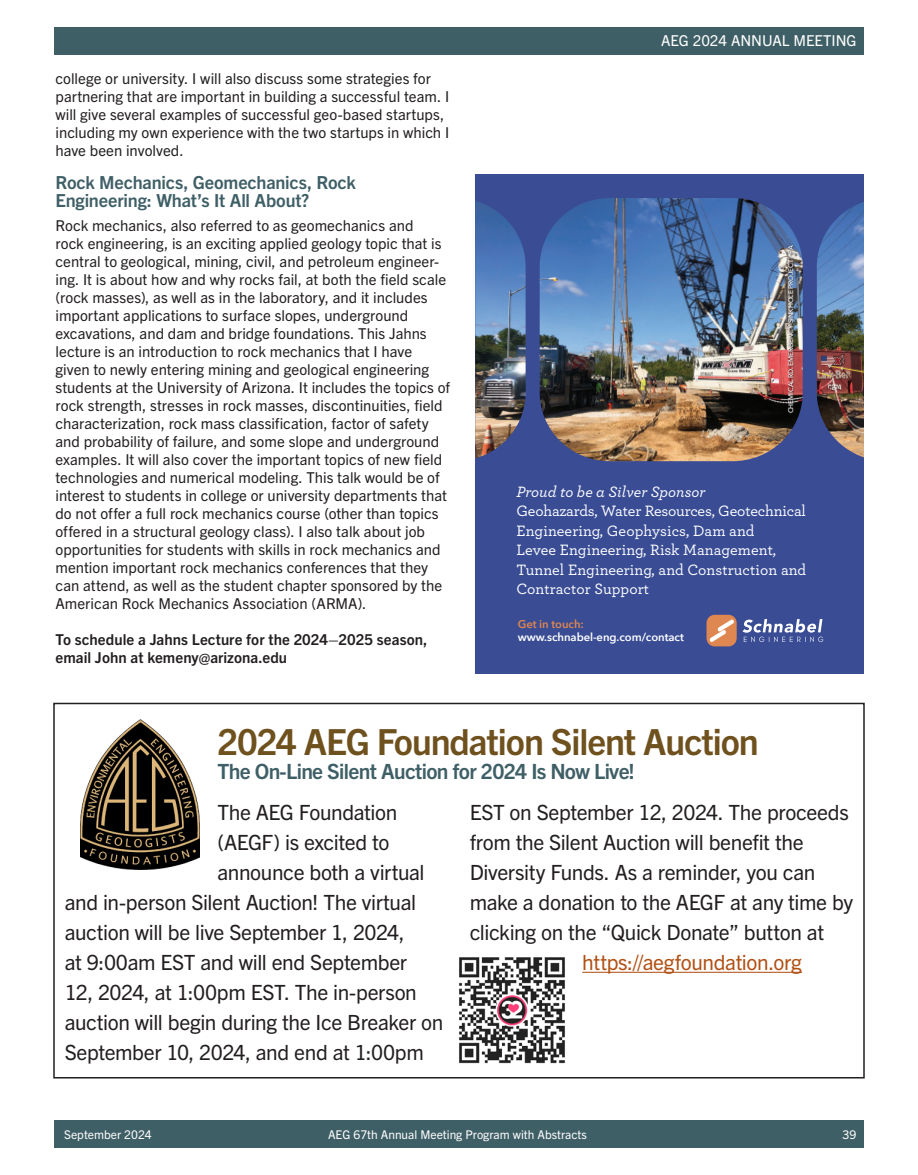
<style>
.page{position:relative;width:918px;height:1175px;background:#fff}
.page>*{position:absolute;margin:0;border:0;box-sizing:border-box;transform-origin:0 0}
.Headline{font:700 36px "Trade Gothic Next LT Pro";letter-spacing:-.03em;color:#6f511e}
.Body_2014{font:21px/30px "Trade Gothic Next LT Pro";letter-spacing:-.02em;color:#231f20}
.Subhead_1{font:700 21px "Trade Gothic Next LT Pro";letter-spacing:-.03em;color:#3f5f66}
.Body_2014-2{font:21px "Trade Gothic Next LT Pro";letter-spacing:-.02em;color:#b25014}
.Subhead_2{font:700 18px/18px "Trade Gothic Next LT Pro";letter-spacing:-.01em;color:#3f5f66}
.t1{font:500 15.75px/19.5px "Archer";color:#fff}
.t2{font:15px/18px "Trade Gothic Next LT Pro";color:#231f20}
.t3{font:700 15px/18px "Trade Gothic Next LT Pro";letter-spacing:.005em;color:#231f20}
.t4{font:15px "Trade Gothic Next LT Pro";color:#fff}
.t5{font:12px "Trade Gothic Next LT Pro";color:#fff}
.t6{font:600 11.25px/13.5px "Avenir Next";letter-spacing:-.005em;color:#fff}
.t7{font:500 6.75px "Avenir Next";letter-spacing:-.01em;color:#fff}
.s1{font-style:italic}
.s2{color:#df8751}
</style>
<div class="page">
<div style="left:54px;top:27px;width:810px;height:27px;background:#3f5f66"></div>
<div style="left:54px;top:1120px;width:810px;height:28px;background:#3f5f66"></div>
<div style="left:53px;top:702px;width:812px;height:376px;border:2px solid #231f20"></div>
<hr style="left:582px;top:971px;width:220px;height:1px;background:#b25014">
<img style="left:81px;top:720px;width:118px;height:149px">
<img style="left:459px;top:957px;width:106px;height:107px">
<div style="left:475px;top:174px;width:389px;height:500px;background:#394c94"></div>
<svg style="left:743px;top:619px;width:80px;height:23px"></svg>
<div style="left:706px;top:615px;width:31px;height:31px;background:#df8751;border-radius:8px"></div>
<svg style="left:709px;top:619px;width:25px;height:23px"></svg>
<img style="left:540px;top:198px;width:263px;height:263px">
<img style="left:817px;top:202px;width:47px;height:255px">
<img style="left:475px;top:201px;width:51px;height:257px">
<div style="left:788px;top:245px;width:7px;height:169px;background:#231f20;opacity:.75"></div>
<p class="t2" style="left:56px;top:68px;width:395px">college or university. I will also discuss some strategies for partnering that are important in building a successful team. I will give several examples of successful geo-based startups, including my own experience with the two startups in which I have been involved.</p>
<p class="Subhead_2" style="left:56px;top:172px;width:302px">Rock Mechanics, Geomechanics, Rock<br>Engineering: What’s It All About?</p>
<p class="t2" style="left:56px;top:215px;width:396px">Rock mechanics, also referred to as geomechanics and<br>rock engineering, is an exciting applied geology topic that is central to geological, mining, civil, and petroleum engineer&shy;ing. It is about how and why rocks fail, at both the field scale (rock masses), as well as in the laboratory, and it includes important applications to surface slopes, underground excavations, and dam and bridge foundations. This Jahns lecture is an introduction to rock mechanics that I have<br>given to newly entering mining and geological engineering students at the University of Arizona. It includes the topics of rock strength, stresses in rock masses, discontinuities, field characterization, rock mass classification, factor of safety and probability of failure, and some slope and underground examples. It will also cover the important topics of new field technologies and numerical modeling. This talk would be of interest to students in college or university departments that do not offer a full rock mechanics course (other than topics offered in a structural geology class). I also talk about job opportunities for students with skills in rock mechanics and mention important rock mechanics conferences that they can attend, as well as the student chapter sponsored by the American Rock Mechanics Association (ARMA).</p>
<p class="t3" style="left:56px;top:629px;width:374px">To schedule a Jahns Lecture for the 2024–2025 season, email John at kemeny@arizona.edu</p>
<p class="t4" style="left:661px;top:30px;width:197px">AEG 2024 ANNUAL MEETING</p>
<p class="t7" style="left:785px;top:413px;width:169px;rotate:-90deg">CHEMICAL RD. EMERGENCY SINKHOLE PROJECT / PA</p>
<p class="t1" style="left:517px;top:481px;width:291px"><span class="s1">Proud to be a Silver Sponsor<br></span>Geohazards, Water Resources, Geotechnical Engineering, Geophysics, Dam and<br>Levee Engineering, Risk Management, Tunnel Engineering, and Construction and Contractor Support</p>
<p class="t6" style="left:518px;top:617px;width:168px"><span class="s2">Get in touch: </span>www.schnabel-eng.com/contact</p>
<p class="Headline" style="left:218px;top:716px;width:543px">2024 AEG Foundation Silent Auction</p>
<p class="Subhead_1" style="left:218px;top:756px;width:419px">The On-Line Silent Auction for 2024 Is Now Live!</p>
<p class="Body_2014" style="left:218px;top:796px;width:181px">The AEG Foundation</p>
<p class="Body_2014" style="left:218px;top:826px;width:173px">(AEGF) is excited to</p>
<p class="Body_2014" style="left:218px;top:856px;width:209px">announce both a virtual</p>
<p class="Body_2014" style="left:65px;top:886px;width:353px">and in-person Silent Auction! The virtual</p>
<p class="Body_2014" style="left:65px;top:916px;width:342px">auction will be live September 1, 2024,</p>
<p class="Body_2014" style="left:65px;top:946px;width:344px">at 9:00am EST and will end September</p>
<p class="Body_2014" style="left:65px;top:976px;width:354px">12, 2024, at 1:00pm EST. The in-person</p>
<p class="Body_2014" style="left:65px;top:1006px;width:380px">auction will begin during the Ice Breaker on</p>
<p class="Body_2014" style="left:65px;top:1036px;width:361px">September 10, 2024, and end at 1:00pm</p>
<p class="Body_2014" style="left:470px;top:796px;width:385px">EST on September 12, 2024. The proceeds from the Silent Auction will benefit the Diversity Funds. As a reminder, you can make a donation to the AEGF at any time by</p>
<p class="Body_2014" style="left:470px;top:916px;width:356px">clicking on the “Quick Donate” button at</p>
<p class="Body_2014-2" style="left:582px;top:948px;width:221px">https://aegfoundation.org</p>
<p class="t5" style="left:64px;top:1126px;width:89px">September 2024</p>
<p class="t5" style="left:328px;top:1126px;width:260px">AEG 67th Annual Meeting Program with Abstracts</p>
<p class="t5" style="left:843px;top:1126px;width:15px">39</p>
</div>
